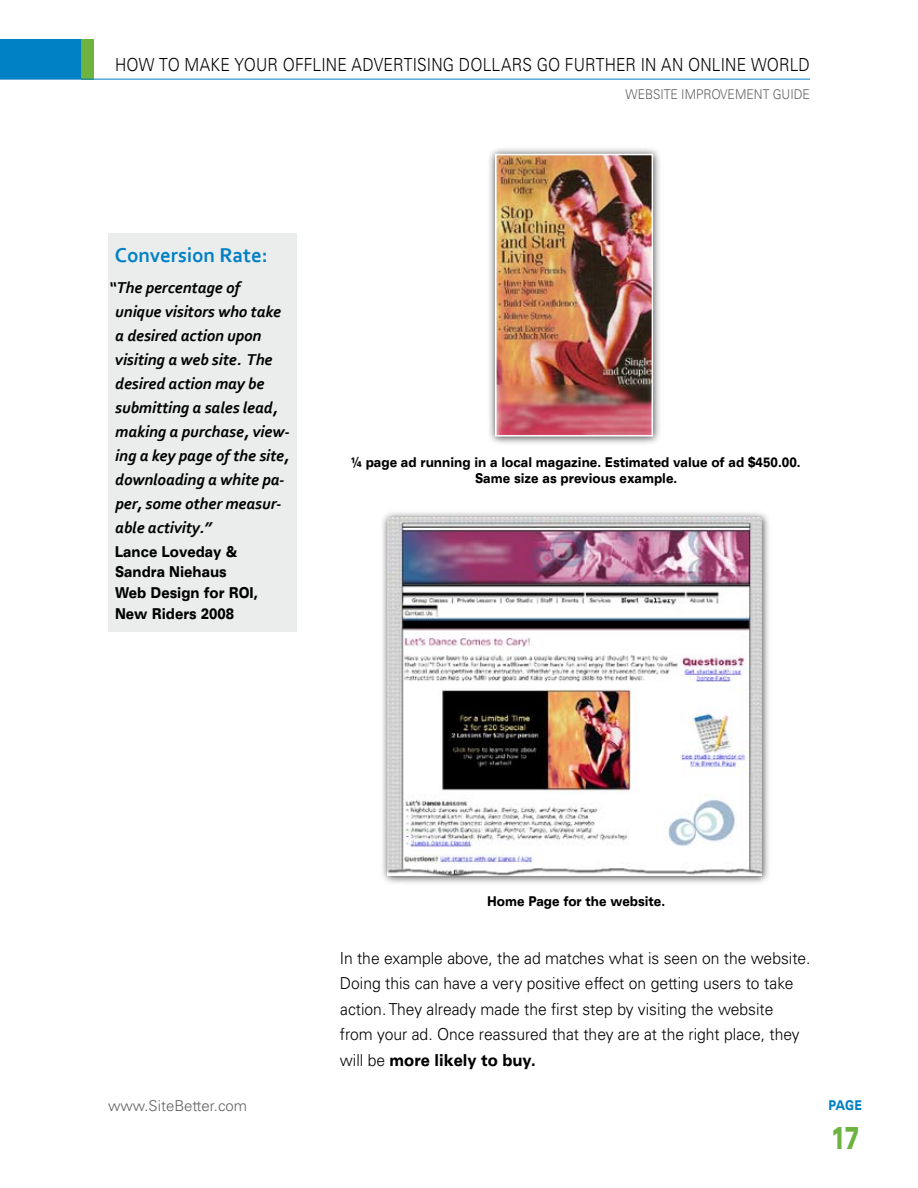
<style>
.page{position:relative;width:918px;height:1188px;background:#fff}
.page>*{position:absolute;margin:0;border:0;box-sizing:border-box;transform-origin:0 0}
.t1{font:900 expanded 31.5px "Univers";color:#6eb33f;scale:.65 1}
.t2{font:700 21px "Corbel";letter-spacing:-.005em;color:#0081c5}
.t3{font:300 18px "Univers";letter-spacing:.01em;color:#000;scale:.87 1}
.t4{font:300 16.5px/25.5px "Univers";color:#000;scale:.95 1}
.t5{font:italic 700 16.5px/24px "Corbel";letter-spacing:-.005em;color:#000}
.t6{font:900 expanded 15px/19.5px "Univers";color:#000;scale:.75 1}
.t7{font:300 15px "Univers";color:#5f6062}
.t8{font:900 expanded 13.5px/16.5px "Univers";color:#000;text-align:center;scale:.75 1}
.t9{font:300 13.5px "Univers";color:#5f6062;scale:.9 1}
.t10{font:900 expanded 13.5px "Univers";color:#0081c5;scale:.7 1}
.s1{font-weight:900;font-stretch:expanded}
</style>
<div class="page">
<div style="left:0;top:39px;width:94px;height:40px;background:#0081c5"></div>
<div style="left:81px;top:39px;width:13px;height:40px;background:#6eb33f"></div>
<hr style="left:0;top:79px;width:810px;height:1px;background:#0081c5">
<div style="left:487px;top:146px;width:177px;height:300px;background:#000;opacity:.75"></div>
<img style="left:498px;top:157px;width:152px;height:277px">
<div style="left:495px;top:154px;width:158px;height:283px;border:2px solid #fff"></div>
<div style="left:380px;top:509px;width:393px;height:376px;background:#000;opacity:.75"></div>
<img style="left:388px;top:518px;width:374px;height:357px">
<div style="left:108px;top:233px;width:189px;height:399px;background:#ebecec"></div>
<p class="t3" style="left:115px;top:54px;width:800px">How To Make Your Offline Advertising Dollars Go Furth er in an Online World</p>
<p class="t2" style="left:115px;top:243px;width:155px">Conversion Rate:</p>
<p class="t5" style="left:115px;top:275px;width:177px;text-indent:-6px">“The percentage of unique visitors who take a desired action upon visiting a web site. The desired action may be submitting a sales lead, making a purchase, view&shy;ing a key page of the site, downloading a white pa&shy;per, some other measur&shy;able activity.”</p>
<p class="t6" style="left:115px;top:542px;width:165px">Lance Loveday &amp;<br>Sandra Niehaus</p>
<p class="t6" style="left:115px;top:582px;width:192px;line-height:21px">Web Design for ROI,<br>New Riders 2008</p>
<p class="t9" style="left:626px;top:86px;width:206px">Website Im provem ent Guide</p>
<p class="t8" style="left:351px;top:453px;width:601px">¼ page ad running in a local magazine. Estimated value of ad $450.00.<br>Same size as previous example.</p>
<p class="t7" style="left:108px;top:1097px;width:141px">www.SiteBetter.com</p>
<p class="t8" style="left:487px;top:893px;width:239px">Home Page for the website.</p>
<p class="t4" style="left:340px;top:945px;width:497px">I n the example above, the ad matches what is seen on the website.<br>Doing this can have a very positive effect on getting users to take action. They already made the first step by visiting the website<br>from your ad. Once reassured that they are at the right place, they will be <span class="s1">more likely to buy.</span></p>
<p class="t10" style="left:828px;top:1098px;width:49px">PAGE</p>
<h1 class="t1" style="left:831px;top:1120px;width:41px">17</h1>
</div>
